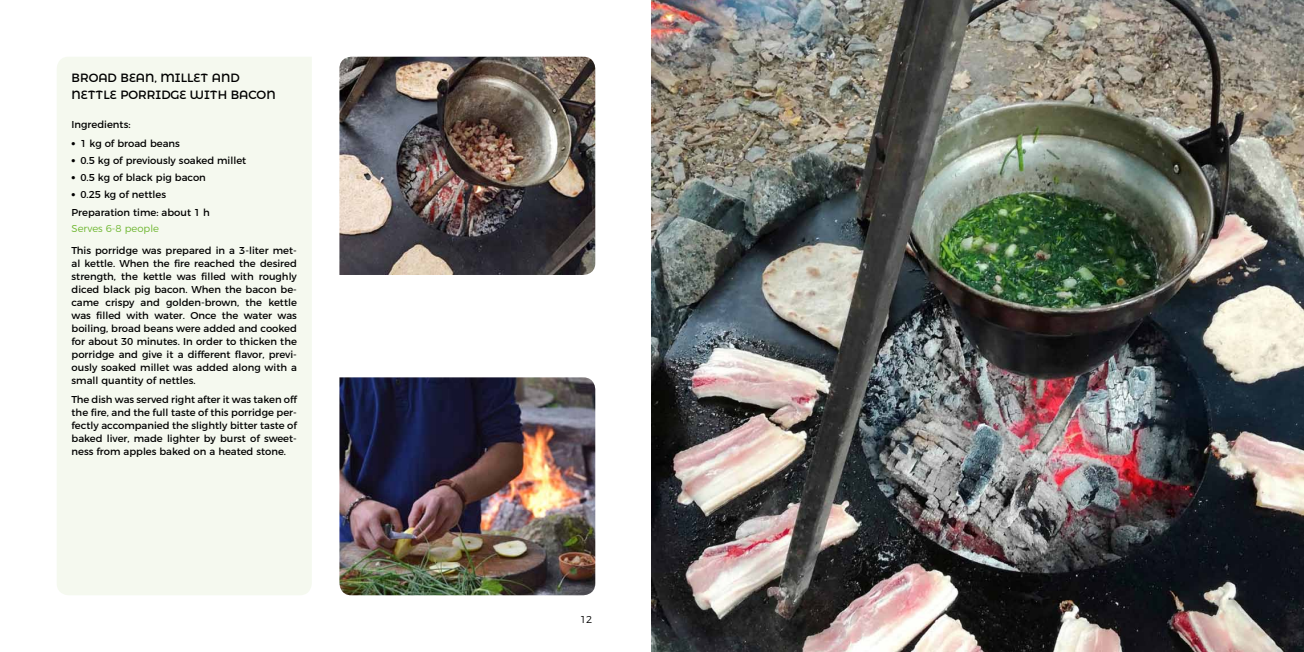
<style>
.page{position:relative;width:1304px;height:652px;background:#fff}
.page>*{position:absolute;margin:0;border:0;box-sizing:border-box;transform-origin:0 0}
.t1{font:12px/17px "Montserrat Alternates";color:#000}
.t2{font:10px/13px "Montserrat";color:#000;text-align:justify}
.t3{font:300 10px "Montserrat";color:#6cb52d}
.t4{font:300 10px "Montserrat Alternates";color:#000}
.s1{font-family:"Resavska BG";font-weight:700}
</style>
<div class="page">
<div style="left:57px;top:57px;width:255px;height:538px;background:#f5f9ef"></div>
<img style="left:652px;top:0;width:652px;height:652px">
<img style="left:339px;top:57px;width:256px;height:218px">
<img style="left:339px;top:377px;width:256px;height:218px">
<p class="t1" style="left:72px;top:69px;width:206px">BROAD BEAN, MILLET AND<br>NETTLE PORRIDGE WITH BACON</p>
<p class="t2" style="left:72px;top:117px;width:60px">Ingredients:</p>
<p class="t2" style="left:72px;top:136px;width:110px"><span class="s1">•</span> 1 kg of broad beans</p>
<p class="t2" style="left:72px;top:153px;width:176px"><span class="s1">•</span> 0.5 kg of previously soaked millet</p>
<p class="t2" style="left:72px;top:170px;width:136px"><span class="s1">•</span> 0.5 kg of black pig bacon</p>
<p class="t2" style="left:72px;top:184px;width:140px;line-height:18.7px"><span class="s1">•</span> 0.25 kg of nettles<br>Preparation time: about 1 h</p>
<p class="t3" style="left:72px;top:221px;width:89px">Serves 6-8 people</p>
<p class="t2" style="left:72px;top:243px;width:227px">This porridge was prepared in a 3-liter met&shy;al kettle. When the fire reached the desired strength, the kettle was filled with roughly diced black pig bacon. When the bacon be&shy;came crispy and golden-brown, the kettle was filled with water. Once the water was boiling, broad beans were added and cooked for about 30 minutes. In order to thicken the porridge and give it a different flavor, previ&shy;ously soaked millet was added along with a small quantity of nettles.</p>
<p class="t2" style="left:72px;top:392px;width:227px">The dish was served right after it was taken off the fire, and the full taste of this porridge per&shy;fectly accompanied the slightly bitter taste of baked liver, made lighter by burst of sweet&shy;ness from apples baked on a heated stone.</p>
<p class="t4" style="left:580px;top:612px;width:14px">12</p>
</div>
